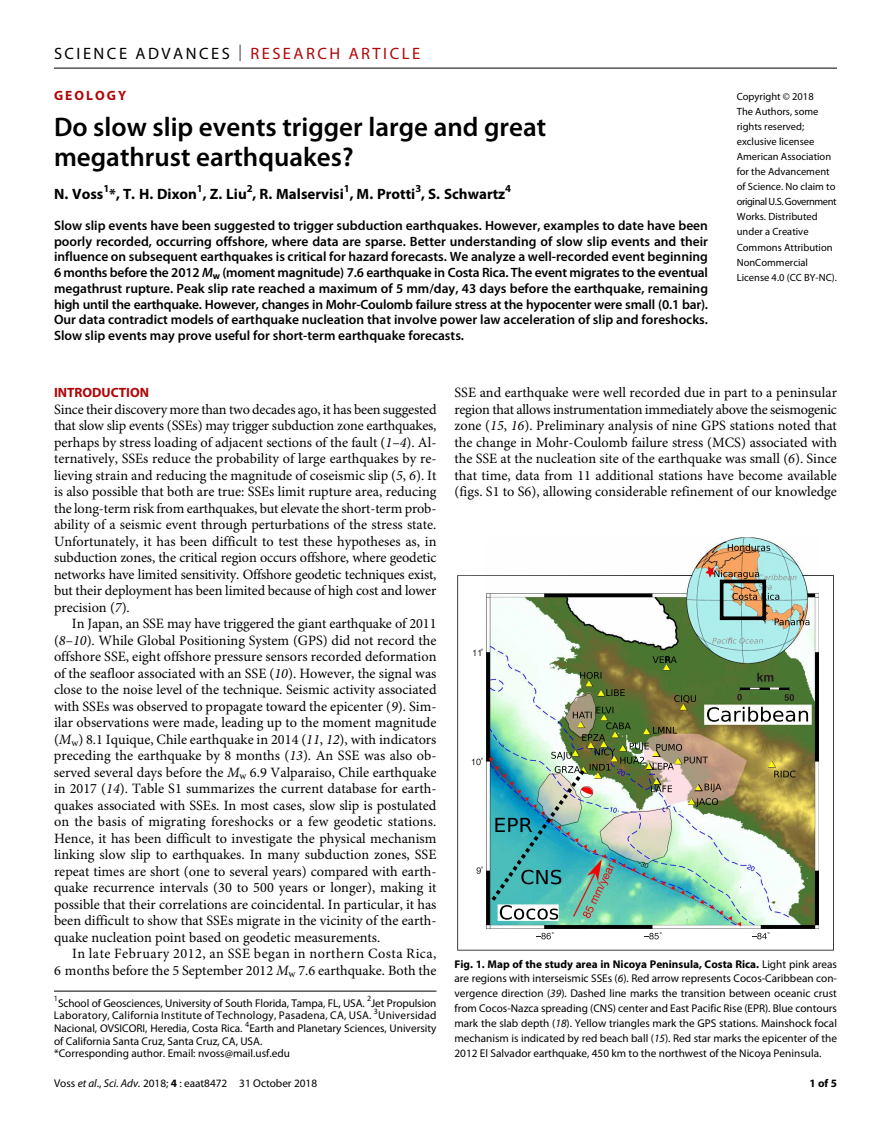
<style>
.page{position:relative;width:891px;height:1134px;background:#fff}
.page>*{position:absolute;margin:0;border:0;box-sizing:border-box;transform-origin:0 0}
.t1{font:600 27px/30px "Myriad Pro";color:#000}
.t2{font:16.5px "Myriad Pro";letter-spacing:.15em;color:#000}
.t3{font:700 15px "Myriad Pro";color:#000}
.t4{font:14.25px/16.5px "Minion Pro";color:#000;text-align:justify}
.t5{font:14.25px/16.5px "Minion Pro";letter-spacing:.035em;color:#000;text-align:right}
.t6{font:600 13.5px/15.8px "Myriad Pro";color:#000;text-align:justify}
.t7{font:700 13.5px "Myriad Pro";color:#b10508}
.t8{font:700 13.5px "Myriad Pro";letter-spacing:.15em;color:#b10508}
.t9{font:11.25px/15px "Myriad Pro";color:#000}
.t10{font:700 11.25px "Myriad Pro";color:#000}
.t11{font:10.5px/15px "Myriad Pro";color:#000}
.s1{font-weight:300}
.s2{color:#b10508}
.s3{font-style:italic}
.s4{font-weight:700}
</style>
<div class="page">
<hr style="left:54px;top:68px;width:783px;height:1px;background:#000">
<hr style="left:54px;top:991px;width:382px;height:1px;background:#000">
<img style="left:691px;top:538px;width:113px;height:37px">
<svg style="left:457px;top:575px;width:377px;height:376px"></svg>
<hr style="left:458px;top:575px;width:234px;height:1px;background:#000">
<svg style="left:536px;top:932px;width:18px;height:7px"></svg>
<svg style="left:644px;top:932px;width:18px;height:7px"></svg>
<svg style="left:752px;top:932px;width:18px;height:7px"></svg>
<svg style="left:757px;top:673px;width:16px;height:9px"></svg>
<svg style="left:775px;top:619px;width:34px;height:6px"></svg>
<svg style="left:728px;top:544px;width:42px;height:7px"></svg>
<svg style="left:580px;top:672px;width:21px;height:7px"></svg>
<svg style="left:712px;top:638px;width:51px;height:6px"></svg>
<svg style="left:714px;top:570px;width:83px;height:30px;background:#abbcab"></svg>
<div style="left:720px;top:580px;width:46px;height:40px;border:4px solid #000"></div>
<svg style="left:653px;top:656px;width:24px;height:7px"></svg>
<svg style="left:473px;top:649px;width:10px;height:7px"></svg>
<img style="left:472px;top:688px;width:336px;height:232px">
<p class="t2" style="left:54px;top:40px;width:368px">SCIENCE ADVANCES <span class="s1">|</span> <span class="s2">RESEARCH ARTICLE</span></p>
<p class="t8" style="left:54px;top:84px;width:74px">GEOLOGY</p>
<h1 class="t1" style="left:54px;top:113px;width:494px">Do slow slip events trigger large and great megathrust earthquakes?</h1>
<p class="t3" style="left:54px;top:182px;width:459px">N. Voss<sup>1</sup>*, T. H. Dixon<sup>1</sup>, Z. Liu<sup>2</sup>, R. Malservisi<sup>1</sup>, M. Protti<sup>3</sup>, S. Schwartz<sup>4</sup></p>
<p class="t6" style="left:54px;top:218px;width:656px">Slow slip events have been suggested to trigger subduction earthquakes. However, examples to date have been poorly recorded, occurring offshore, where data are sparse. Better understanding of slow slip events and their influence on subsequent earthquakes is critical for hazard forecasts. We analyze a well-recorded event beginning 6 months before the 2012 <span class="s3">M</span><sub>w</sub> (moment magnitude) 7.6 earthquake in Costa Rica. The event migrates to the eventual megathrust rupture. Peak slip rate reached a maximum of 5 mm/day, 43 days before the earthquake, remaining high until the earthquake. However, changes in Mohr-Coulomb failure stress at the hypocenter were small (0.1 bar).<br>Our data contradict models of earthquake nucleation that involve power law acceleration of slip and foreshocks.<br>Slow slip events may prove useful for short-term earthquake forecasts.</p>
<p class="t11" style="left:737px;top:90px;width:102px">Copyright © 2018<br>The Authors, some rights reserved; exclusive licensee<br>American Association for the Advancement of Science. No claim to original U.S. Government<br>Works. Distributed under a Creative<br>Commons Attribution<br>NonCommercial<br>License 4.0 (CC BY-NC).</p>
<p class="t7" style="left:54px;top:382px;width:97px">INTRODUCTION</p>
<p class="t4" style="left:54px;top:402px;width:384px">Since their discovery more than two decades ago, it has been suggested that slow slip events (SSEs) may trigger subduction zone earthquakes, perhaps by stress loading of adjacent sections of the fault (<span class="s3">1</span>–<span class="s3">4</span>). Al&shy;ternatively, SSEs reduce the probability of large earthquakes by re&shy;lieving strain and reducing the magnitude of coseismic slip (<span class="s3">5</span>, <span class="s3">6</span>). It is also possible that both are true: SSEs limit rupture area, reducing the long-term risk from earthquakes, but elevate the short-term prob&shy;ability of a seismic event through perturbations of the stress state.<br>Unfortunately, it has been difficult to test these hypotheses as, in subduction zones, the critical region occurs offshore, where geodetic networks have limited sensitivity. Offshore geodetic techniques exist, but their deployment has been limited because of high cost and lower precision (<span class="s3">7</span>).</p>
<p class="t4" style="left:54px;top:617px;width:384px;text-indent:18px">In Japan, an SSE may have triggered the giant earthquake of 2011 (<span class="s3">8</span>–<span class="s3">10</span>). While Global Positioning System (GPS) did not record the offshore SSE, eight offshore pressure sensors recorded deformation of the seafloor associated with an SSE (<span class="s3">10</span>). However, the signal was close to the noise level of the technique. Seismic activity associated with SSEs was observed to propagate toward the epicenter (<span class="s3">9</span>). Sim&shy;ilar observations were made, leading up to the moment magnitude (<span class="s3">M</span><sub>w</sub>) 8.1 Iquique, Chile earthquake in 2014 (<span class="s3">11</span>, <span class="s3">12</span>), with indicators preceding the earthquake by 8 months (<span class="s3">13</span>). An SSE was also ob&shy;served several days before the <span class="s3">M</span><sub>w</sub> 6.9 Valparaiso, Chile earthquake in 2017 (<span class="s3">14</span>). Table S1 summarizes the current database for earth&shy;quakes associated with SSEs. In most cases, slow slip is postulated on the basis of migrating foreshocks or a few geodetic stations.<br>Hence, it has been difficult to investigate the physical mechanism linking slow slip to earthquakes. In many subduction zones, SSE repeat times are short (one to several years) compared with earth&shy;quake recurrence intervals (30 to 500 years or longer), making it possible that their correlations are coincidental. In particular, it has been difficult to show that SSEs migrate in the vicinity of the earth&shy;quake nucleation point based on geodetic measurements.</p>
<p class="t5" style="left:54px;top:947px;width:384px">In late February 2012, an SSE began in northern Costa Rica,<br>6 months before the 5 September 2012 <span class="s3">M</span><sub>w</sub> 7.6 earthquake. Both the</p>
<p class="t9" style="left:54px;top:997px;width:384px;line-height:12.8px"><sup>1</sup>School of Geosciences, University of South Florida, Tampa, FL, USA. <sup>2</sup>Jet Propulsion Laboratory, California Institute of Technology, Pasadena, CA, USA. <sup>3</sup>Universidad Nacional, OVSICORI, Heredia, Costa Rica. <sup>4</sup>Earth and Planetary Sciences, University of California Santa Cruz, Santa Cruz, CA, USA.<br>*Corresponding author. Email: nvoss@mail.usf.edu</p>
<p class="t9" style="left:54px;top:1076px;width:265px">Voss <span class="s3">et al</span>., <span class="s3">Sci. Adv.</span> 2018; <span class="s4">4</span> : eaat8472 31 October 2018</p>
<p class="t4" style="left:455px;top:386px;width:384px">SSE and earthquake were well recorded due in part to a peninsular region that allows instrumentation immediately above the seismogenic zone (<span class="s3">15</span>, <span class="s3">16</span>). Preliminary analysis of nine GPS stations noted that the change in Mohr-Coulomb failure stress (MCS) associated with the SSE at the nucleation site of the earthquake was small (<span class="s3">6</span>). Since that time, data from 11 additional stations have become available (figs. S1 to S6), allowing considerable refinement of our knowledge</p>
<p class="t9" style="left:454px;top:956px;width:384px;text-align:justify"><span class="s4">Fig. 1. Map of the study area in Nicoya Peninsula, Costa Rica.</span> Light pink areas are regions with interseismic SSEs (<span class="s3">6</span>). Red arrow represents Cocos-Caribbean con&shy;vergence direction (<span class="s3">39</span>). Dashed line marks the transition between oceanic crust from Cocos-Nazca spreading (CNS) center and East Pacific Rise (EPR). Blue contours mark the slab depth (<span class="s3">18</span>). Yellow triangles mark the GPS stations. Mainshock focal mechanism is indicated by red beach ball (<span class="s3">15</span>). Red star marks the epicenter of the 2012 El Salvador earthquake, 450 km to the northwest of the Nicoya Peninsula.</p>
<p class="t10" style="left:810px;top:1074px;width:29px">1 of 5</p>
</div>
